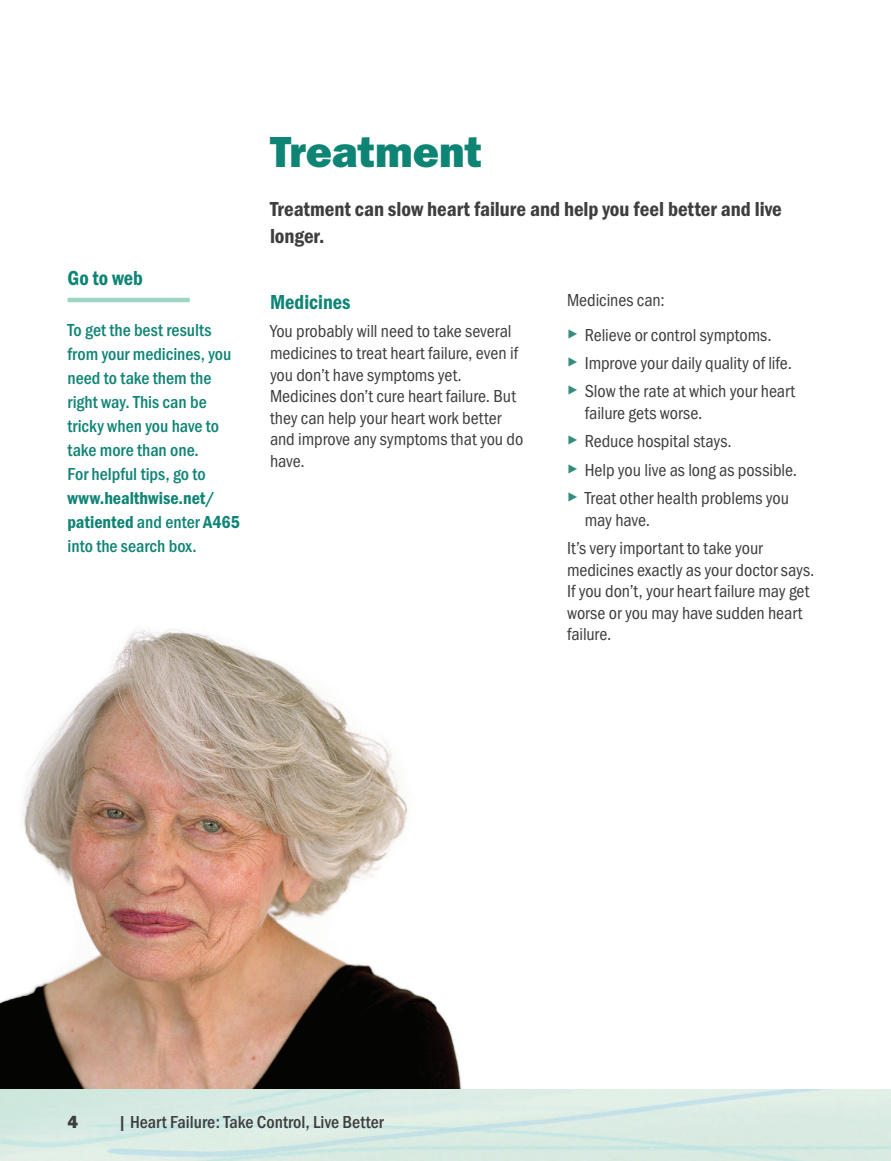
<style>
.page{position:relative;width:891px;height:1161px;background:#fff}
.page>*{position:absolute;margin:0;border:0;box-sizing:border-box;transform-origin:0 0}
.t1{font:45px "Franklin Gothic URW Hea";letter-spacing:-.01em;color:#0e8475}
.Body_-_Opener{font:21px/27px "Franklin Gothic URW Con Dem";color:#3e3e3f}
.h3_-_Subhead_-_Body{font:21px "Franklin Gothic URW Con Dem";color:#0e8475}
.Sidebar_-_Subhead_h4{font:21px "Franklin Gothic URW Con Dem";color:#0e8475}
.Body{font:18px/21.6px "Franklin Gothic URW Cond";letter-spacing:-.005em;color:#3e3e3f}
.Sidebar_-_Body{font:500 18px/24px "Franklin Gothic URW Cond";color:#0e8475}
.t2{font:500 18px "Franklin Gothic URW Cond";color:#3e3e3f}
.t3{font:18px "Franklin Gothic URW Hea";color:#3e3e3f}
.s1{font-family:"Franklin Gothic URW Con Dem";font-weight:400}
.s2{font-family:"Franklin Gothic URW Hea";font-size:21px;color:#348c7f}
</style>
<div class="page">
<img style="left:0;top:629px;width:483px;height:461px">
<hr style="left:68px;top:298px;width:122px;height:4px;background:#9ed6c5">
<p class="Sidebar_-_Subhead_h4" style="left:68px;top:264px;width:77px">Go to web</p>
<p class="Sidebar_-_Body" style="left:68px;top:317px;width:174px">To get the best results from your medicines, you need to take them the right way. This can be tricky when you have to take more than one.<br>For helpful tips, go to <span class="s1">www.healthwise.net/ patiented</span> and enter <span class="s1">A465 </span>into the search box.</p>
<p class="t1" style="left:270px;top:122px;width:213px">Treatment</p>
<p class="Body_-_Opener" style="left:270px;top:195px;width:513px">Treatment can slow heart failure and help you feel better and live longer.</p>
<p class="h3_-_Subhead_-_Body" style="left:270px;top:288px;width:82px">Medicines</p>
<p class="Body" style="left:270px;top:320px;width:255px">You probably will need to take several medicines to treat heart failure, even if you don’t have symptoms yet.<br>Medicines don’t cure heart failure. But they can help your heart work better and improve any symptoms that you do have.</p>
<p class="Body" style="left:567px;top:288px;width:99px">Medicines can:</p>
<p class="Body" style="left:567px;top:323px;width:206px"><span class="s2">▸</span> Relieve or control symptoms.</p>
<p class="Body" style="left:567px;top:351px;width:226px"><span class="s2">▸</span> Improve your daily quality of life.</p>
<p class="Body" style="left:585px;top:379px;width:212px;text-indent:-18px"><span class="s2">▸</span> Slow the rate at which your heart failure gets worse.</p>
<p class="Body" style="left:567px;top:429px;width:166px"><span class="s2">▸</span> Reduce hospital stays.</p>
<p class="Body" style="left:567px;top:458px;width:232px"><span class="s2">▸</span> Help you live as long as possible.</p>
<p class="Body" style="left:585px;top:486px;width:206px;text-indent:-18px"><span class="s2">▸</span> Treat other health problems you may have.</p>
<p class="Body" style="left:567px;top:536px;width:249px">It’s very important to take your medicines exactly as your doctor says.<br>If you don’t, your heart failure may get worse or you may have sudden heart failure.</p>
<p class="t3" style="left:68px;top:1110px;width:12px">4</p>
<p class="t2" style="left:118px;top:1109px;width:267px">| Heart Failure: Take Control, Live Better</p>
</div>
